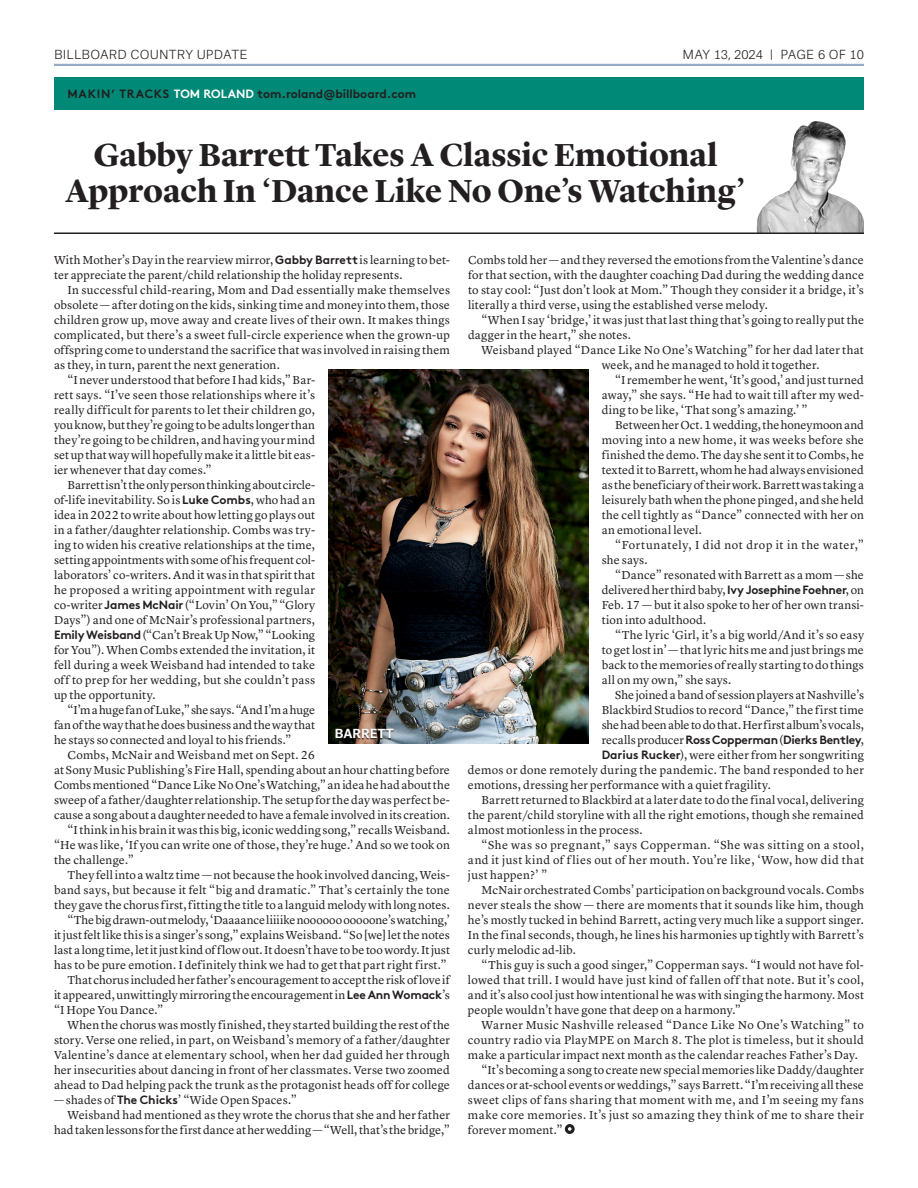
<style>
.page{position:relative;width:918px;height:1188px;background:#fff}
.page>*{position:absolute;margin:0;border:0;box-sizing:border-box;transform-origin:0 0}
.t1{font:700 33px/36px "Lyon Display";letter-spacing:.005em;color:#231f20;text-align:center}
._20_Text1{font:12px/15px "Lyon Text";letter-spacing:.01em;color:#231f20;text-align:justify}
._20_Text1-No_Indent{font:12px/15px "Lyon Text";letter-spacing:.01em;color:#231f20}
._20_Text1-2{font:12px/15px "Lyon Text";letter-spacing:.045em;color:#231f20}
._20_Text1-3{font:700 12px "Brown";color:#231f20}
._20_Text1-4{font:700 12px "Brown";letter-spacing:-.02em;color:#231f20}
.t2{font:300 12px "Atlas Grotesk";letter-spacing:.01em;color:#231f20}
.Cap1_Body{font:700 12px "Atlas Grotesk";color:#fff}
.s1{color:#fff}
.s2{font-family:"Brown";font-weight:700}
.s3{font-family:"Lyon Text";font-weight:400}
</style>
<div class="page">
<hr style="left:54px;top:64px;width:810px;height:2px;background:#94adc2">
<div style="left:54px;top:77px;width:810px;height:33px;background:#008977"></div>
<img style="left:757px;top:121px;width:107px;height:111px">
<svg style="left:565px;top:1124px;width:10px;height:10px"></svg>
<img style="left:329px;top:369px;width:259px;height:375px">
<hr style="left:54px;top:232px;width:810px;height:2px;background:#231f20">
<div style="left:335px;top:729px;width:59px;height:10px;background:#231f20;opacity:.75"></div>
<p class="t2" style="left:54px;top:45px;width:195px">BILLBOARD COUNTRY UPDATE</p>
<p class="t2" style="left:683px;top:45px;width:183px">MAY 13, 2024 | PAGE 6 OF 10</p>
<p class="_20_Text1-3" style="left:68px;top:84px;width:350px">MAKIN’ TRACKS <span class="s1">TOM ROLAND</span> tom.roland@billboard.com</p>
<p class="t1" style="left:65px;top:134px;width:682px">Gabby Barrett Takes A Classic Emotional<br>Approach In ‘Dance Like No One’s Watching’</p>
<p class="_20_Text1-No_Indent" style="left:54px;top:252px;width:398px">With Mother’s Day in the rearview mirror, <span class="s2">Gabby Barrett</span> is learning to bet&shy;ter appreciate the parent/child relationship the holiday represents.</p>
<p class="_20_Text1" style="left:54px;top:282px;width:398px;text-indent:14px">In successful child-rearing, Mom and Dad essentially make themselves obsolete — after doting on the kids, sinking time and money into them, those children grow up, move away and create lives of their own. It makes things complicated, but there’s a sweet full-circle experience when the grown-up offspring come to understand the sacrifice that was involved in raising them as they, in turn, parent the next generation.</p>
<p class="_20_Text1" style="left:54px;top:372px;width:263px;text-indent:14px">“I never understood that before I had kids,” Bar&shy;rett says. “I’ve seen those relationships where it’s really difficult for parents to let their children go, you know, but they’re going to be adults longer than they’re going to be children, and having your mind set up that way will hopefully make it a little bit eas&shy;ier whenever that day comes.”</p>
<p class="_20_Text1" style="left:54px;top:477px;width:263px;text-indent:14px">Barrett isn’t the only person thinking about circle&shy;of-life inevitability. So is <span class="s2">Luke Combs</span>, who had an idea in 2022 to write about how letting go plays out in a father/daughter relationship. Combs was try&shy;ing to widen his creative relationships at the time, setting appointments with some of his frequent col&shy;laborators’ co-writers. And it was in that spirit that he proposed a writing appointment with regular co-writer <span class="s2">James McNair</span> (“Lovin’ On You,” “Glory Days”) and one of McNair’s professional partners, <span class="s2">Emily Weisband</span> (“Can’t Break Up Now,” “Looking for You”). When Combs extended the invitation, it fell during a week Weisband had intended to take off to prep for her wedding, but she couldn’t pass up the opportunity.</p>
<p class="_20_Text1" style="left:54px;top:702px;width:263px;text-indent:14px">“I’m a huge fan of Luke,” she says. “And I’m a huge fan of the way that he does business and the way that he stays so connected and loyal to his friends.”</p>
<p class="_20_Text1" style="left:54px;top:747px;width:398px;text-align:left;text-indent:14px">Combs, McNair and Weisband met on Sept. 26<br>at Sony Music Publishing’s Fire Hall, spending about an hour chatting before Combs mentioned “Dance Like No One’s Watching,” an idea he had about the sweep of a father/daughter relationship. The setup for the day was perfect be&shy;cause a song about a daughter needed to have a female involved in its creation.</p>
<p class="_20_Text1" style="left:54px;top:822px;width:398px;text-indent:14px">“I think in his brain it was this big, iconic wedding song,” recalls Weisband. “He was like, ‘If you can write one of those, they’re huge.’ And so we took on the challenge.”</p>
<p class="_20_Text1" style="left:54px;top:867px;width:398px;text-indent:14px">They fell into a waltz time — not because the hook involved dancing, Weis&shy;band says, but because it felt “big and dramatic.” That’s certainly the tone they gave the chorus first, fitting the title to a languid melody with long notes.</p>
<p class="_20_Text1" style="left:54px;top:912px;width:398px;text-indent:14px">“The big drawn-out melody, ‘Daaaance liiiike noooooo ooooone’s watching,’ it just felt like this is a singer’s song,” explains Weisband. “So [we] let the notes last a long time, let it just kind of flow out. It doesn’t have to be too wordy. It just has to be pure emotion. I definitely think we had to get that part right first.”</p>
<p class="_20_Text1" style="left:54px;top:972px;width:397px;text-indent:14px">That chorus included her father’s encouragement to accept the risk of love if it appeared, unwittingly mirroring the encouragement in <span class="s2">Lee Ann Womack</span>’s “I Hope You Dance.”</p>
<p class="_20_Text1" style="left:54px;top:1017px;width:398px;text-indent:14px">When the chorus was mostly finished, they started building the rest of the story. Verse one relied, in part, on Weisband’s memory of a father/daughter Valentine’s dance at elementary school, when her dad guided her through her insecurities about dancing in front of her classmates. Verse two zoomed ahead to Dad helping pack the trunk as the protagonist heads off for college</p>
<p class="_20_Text1" style="left:54px;top:1092px;width:244px">— shades of <span class="s2">The Chicks</span>’ “Wide Open Spaces.”</p>
<p class="_20_Text1" style="left:54px;top:1107px;width:398px;text-align:right">Weisband had mentioned as they wrote the chorus that she and her father had taken lessons for the first dance at her wedding — “Well, that’s the bridge,”</p>
<p class="Cap1_Body" style="left:335px;top:724px;width:61px">BARRETT</p>
<p class="_20_Text1" style="left:468px;top:252px;width:398px">Combs told her — and they reversed the emotions from the Valentine’s dance for that section, with the daughter coaching Dad during the wedding dance to stay cool: “Just don’t look at Mom.” Though they consider it a bridge, it’s literally a third verse, using the established verse melody.</p>
<p class="_20_Text1" style="left:468px;top:312px;width:398px;text-indent:14px">“When I say ‘bridge,’ it was just that last thing that’s going to really put the dagger in the heart,” she notes.</p>
<p class="_20_Text1" style="left:602px;top:342px;width:264px;text-indent:-120px">Weisband played “Dance Like No One’s Watching” for her dad later that week, and he managed to hold it together.</p>
<p class="_20_Text1" style="left:602px;top:372px;width:264px;text-indent:14px">“I remember he went, ‘It’s good,’ and just turned away,” she says. “He had to wait till after my wed&shy;ding to be like, ‘That song’s amazing.’ ”</p>
<p class="_20_Text1" style="left:602px;top:417px;width:264px;text-indent:14px">Between her Oct.1 wedding, the honeymoon and moving into a new home, it was weeks before she finished the demo. The day she sent it to Combs, he texted it to Barrett, whom he had always envisioned as the beneficiary of their work. Barrett was taking a leisurely bath when the phone pinged, and she held the cell tightly as “Dance” connected with her on an emotional level.</p>
<p class="_20_Text1-2" style="left:602px;top:537px;width:264px;text-indent:14px">“Fortunately, I did not drop it in the water,” she says.</p>
<p class="_20_Text1" style="left:602px;top:567px;width:264px;text-indent:14px">“Dance” resonated with Barrett as a mom — she delivered her third baby, <span class="s2">Ivy Josephine Foehner</span>, on Feb. 17 — but it also spoke to her of her own transi&shy;tion into adulthood.</p>
<p class="_20_Text1" style="left:602px;top:627px;width:264px;text-indent:14px">“The lyric ‘Girl, it’s a big world/And it’s so easy to get lost in’ — that lyric hits me and just brings me back to the memories of really starting to do things all on my own,” she says.</p>
<p class="_20_Text1" style="left:615px;top:687px;width:250px">She joined a band of session players at Nashville’s</p>
<p class="_20_Text1" style="left:602px;top:702px;width:264px">Blackbird Studios to record “Dance,” the first time</p>
<p class="_20_Text1" style="left:602px;top:717px;width:264px">she had been able to do that. Her first album’s vocals,</p>
<p class="_20_Text1-4" style="left:602px;top:730px;width:264px"><span class="s3">recalls producer</span> Ross Copperman <span class="s3">(</span>Dierks Bentley<span class="s3">,</span></p>
<p class="_20_Text1" style="left:602px;top:747px;width:264px"><span class="s2">Darius Rucker</span>), were either from her songwriting</p>
<p class="_20_Text1" style="left:468px;top:762px;width:398px">demos or done remotely during the pandemic. The band responded to her</p>
<p class="_20_Text1" style="left:468px;top:777px;width:304px">emotions, dressing her performance with a quiet fragility.</p>
<p class="_20_Text1" style="left:468px;top:792px;width:398px;text-indent:14px">Barrett returned to Blackbird at a later date to do the final vocal, delivering the parent/child storyline with all the right emotions, though she remained almost motionless in the process.</p>
<p class="_20_Text1" style="left:468px;top:837px;width:398px;text-indent:14px">“She was so pregnant,” says Copperman. “She was sitting on a stool, and it just kind of flies out of her mouth. You’re like, ‘Wow, how did that just happen?’ ”</p>
<p class="_20_Text1" style="left:468px;top:882px;width:398px;text-indent:14px">McNair orchestrated Combs’ participation on background vocals. Combs never steals the show — there are moments that it sounds like him, though he’s mostly tucked in behind Barrett, acting very much like a support singer.<br>In the final seconds, though, he lines his harmonies up tightly with Barrett’s curly melodic ad-lib.</p>
<p class="_20_Text1" style="left:468px;top:957px;width:398px;text-indent:14px">“This guy is such a good singer,” Copperman says. “I would not have fol&shy;lowed that trill. I would have just kind of fallen off that note. But it’s cool, and it’s also cool just how intentional he was with singing the harmony. Most people wouldn’t have gone that deep on a harmony.”</p>
<p class="_20_Text1" style="left:468px;top:1017px;width:397px;text-indent:14px">Warner Music Nashville released “Dance Like No One’s Watching” to country radio via PlayMPE on March 8. The plot is timeless, but it should make a particular impact next month as the calendar reaches Father’s Day.</p>
<p class="_20_Text1" style="left:468px;top:1062px;width:398px;text-indent:14px">“It’s becoming a song to create new special memories like Daddy/daughter dances or at-school events or weddings,” says Barrett. “I’m receiving all these sweet clips of fans sharing that moment with me, and I’m seeing my fans make core memories. It’s just so amazing they think of me to share their forever moment.”</p>
</div>
